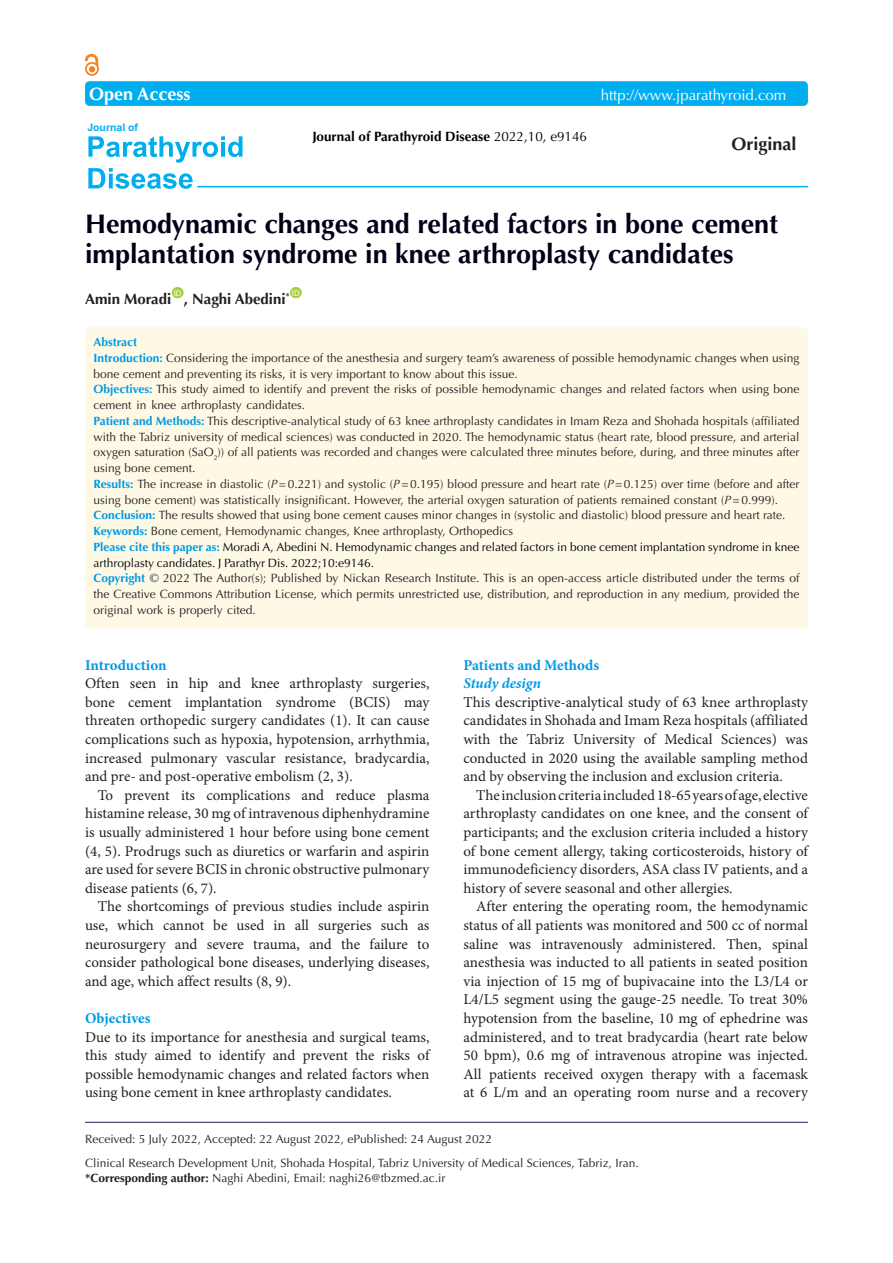
<style>
.page{position:relative;width:893px;height:1263px;background:#fff}
.page>*{position:absolute;margin:0;border:0;box-sizing:border-box;transform-origin:0 0}
.t1{font:700 27px/30px "Optima LT Std";color:#000118}
.t2{font:700 18px "Optima LT Std";color:#fff}
.t3{font:700 18px "Optima LT Std";color:#231f20}
.t4{font:15px/18.6px "Minion Pro";color:#231f20;text-align:justify}
.t5{font:700 15px "Minion Pro";color:#0099e5}
.t6{font:15px "Optima LT Std";color:#fff}
.t7{font:700 15px "Optima LT Std";color:#231f20}
.t8{font:italic 700 15px "Minion Pro";color:#0099e5}
.t9{font:700 13.5px "Optima LT Std";color:#000}
.t10{font:12px/15.8px "Optima LT Std";color:#231f20}
.t11{font:700 10.5px "Arial";color:#00aeef}
.t12{font:7.8px "Arial";color:#fff}
.s1{font-weight:400}
.s2{font-weight:700;color:#0099e5}
.s3{font-style:italic}
.s4{color:#00000b}
.s5{font-weight:700}
</style>
<div class="page">
<div style="left:172px;top:287px;width:12px;height:11px;background:#a6ce39;border-radius:50%"></div>
<div style="left:290px;top:287px;width:12px;height:11px;background:#a6ce39;border-radius:50%"></div>
<div style="left:85px;top:327px;width:723px;height:301px;background:#fef9e5;border-radius:5px"></div>
<hr style="left:85px;top:1122px;width:723px;height:1px;background:#261d5c">
<div style="left:85px;top:81px;width:723px;height:25px;background:#00aeef;border-radius:4px"></div>
<hr style="left:197px;top:186px;width:611px;height:1px;background:#00aeef">
<svg style="left:88px;top:136px;width:154px;height:53px"></svg>
<div style="left:85px;top:62px;width:14px;height:14px;border:2px solid #f58220;border-radius:50%"></div>
<svg style="left:85px;top:54px;width:13px;height:18px"></svg>
<p class="t2" style="left:89px;top:84px;width:103px">Open Access</p>
<p class="t6" style="left:601px;top:86px;width:187px">http://www.jparathyroid.com</p>
<p class="t9" style="left:312px;top:128px;width:276px">Journal of Parathyroid Disease <span class="s1">2022,10, e9146</span></p>
<p class="t11" style="left:87px;top:121px;width:52px">Journal of</p>
<p class="t3" style="left:731px;top:133px;width:67px">Original</p>
<h1 class="t1" style="left:85px;top:210px;width:695px">Hemodynamic changes and related factors in bone cement implantation syndrome in knee arthroplasty candidates</h1>
<p class="t7" style="left:85px;top:290px;width:88px">Amin Moradi</p>
<p class="t12" style="left:174px;top:288px;width:9px">ID</p>
<p class="t7" style="left:184px;top:290px;width:117px">, Naghi Abedini<sup>*</sup> <sup>ID</sup></p>
<p class="t10" style="left:94px;top:334px;width:707px"><span class="s2">Abstract<br>Introduction:</span> Considering the importance of the anesthesia and surgery team’s awareness of possible hemodynamic changes when using bone cement and preventing its risks, it is very important to know about this issue.<br><span class="s2">Objectives:</span> This study aimed to identify and prevent the risks of possible hemodynamic changes and related factors when using bone cement in knee arthroplasty candidates.<br><span class="s2">Patient and Methods:</span> This descriptive-analytical study of 63 knee arthroplasty candidates in Imam Reza and Shohada hospitals (affiliated with the Tabriz university of medical sciences) was conducted in 2020. The hemodynamic status (heart rate, blood pressure, and arterial oxygen saturation (SaO<sub>2</sub>)) of all patients was recorded and changes were calculated three minutes before, during, and three minutes after using bone cement.<br><span class="s2">Results:</span> The increase in diastolic (<span class="s3">P</span>=0.221) and systolic (<span class="s3">P</span>=0.195) blood pressure and heart rate (<span class="s3">P</span>=0.125) over time (before and after using bone cement) was statistically insignificant. However, the arterial oxygen saturation of patients remained constant (<span class="s3">P</span>=0.999).<br><span class="s2">Conclusion:</span> The results showed that using bone cement causes minor changes in (systolic and diastolic) blood pressure and heart rate.<br><span class="s2">Keywords:</span> Bone cement, Hemodynamic changes, Knee arthroplasty, Orthopedics<br><span class="s2">Please cite this paper as:</span> <span class="s4">Moradi A, Abedini N. Hemodynamic changes and related factors in bone cement implantation syndrome in knee arthroplasty candidates. J Parathyr Dis. 2022;10:e9146.<br></span><span class="s2">Copyright</span> © 2022 The Author(s); Published by Nickan Research Institute. This is an open-access article distributed under the terms of the Creative Commons Attribution License, which permits unrestricted use, distribution, and reproduction in any medium, provided the original work is properly cited.</p>
<p class="t5" style="left:85px;top:654px;width:83px">Introduction</p>
<p class="t4" style="left:85px;top:674px;width:346px">Often seen in hip and knee arthroplasty surgeries, bone cement implantation syndrome (BCIS) may threaten orthopedic surgery candidates (1). It can cause complications such as hypoxia, hypotension, arrhythmia, increased pulmonary vascular resistance, bradycardia, and pre- and post-operative embolism (2, 3).</p>
<p class="t4" style="left:85px;top:786px;width:346px;text-indent:13px">To prevent its complications and reduce plasma histamine release, 30 mg of intravenous diphenhydramine is usually administered 1 hour before using bone cement (4, 5). Prodrugs such as diuretics or warfarin and aspirin are used for severe BCIS in chronic obstructive pulmonary disease patients (6, 7).</p>
<p class="t4" style="left:85px;top:897px;width:346px;text-indent:13px">The shortcomings of previous studies include aspirin use, which cannot be used in all surgeries such as neurosurgery and severe trauma, and the failure to consider pathological bone diseases, underlying diseases, and age, which affect results (8, 9).</p>
<p class="t5" style="left:85px;top:1008px;width:67px">Objectives</p>
<p class="t4" style="left:85px;top:1028px;width:346px">Due to its importance for anesthesia and surgical teams, this study aimed to identify and prevent the risks of possible hemodynamic changes and related factors when using bone cement in knee arthroplasty candidates.</p>
<p class="t5" style="left:463px;top:654px;width:137px">Patients and Methods</p>
<p class="t8" style="left:463px;top:673px;width:79px">Study design</p>
<p class="t4" style="left:463px;top:693px;width:346px">This descriptive-analytical study of 63 knee arthroplasty candidates in Shohada and Imam Reza hospitals (affiliated with the Tabriz University of Medical Sciences) was conducted in 2020 using the available sampling method and by observing the inclusion and exclusion criteria.</p>
<p class="t4" style="left:463px;top:786px;width:346px;text-indent:13px">The inclusion criteria included 18-65 years of age, elective arthroplasty candidates on one knee, and the consent of participants; and the exclusion criteria included a history of bone cement allergy, taking corticosteroids, history of immunodeficiency disorders, ASA class IV patients, and a history of severe seasonal and other allergies.</p>
<p class="t4" style="left:463px;top:897px;width:346px;text-indent:13px">After entering the operating room, the hemodynamic status of all patients was monitored and 500 cc of normal saline was intravenously administered. Then, spinal anesthesia was inducted to all patients in seated position via injection of 15 mg of bupivacaine into the L3/L4 or L4/L5 segment using the gauge-25 needle. To treat 30% hypotension from the baseline, 10 mg of ephedrine was administered, and to treat bradycardia (heart rate below 50 bpm), 0.6 mg of intravenous atropine was injected.<br>All patients received oxygen therapy with a facemask at 6 L/m and an operating room nurse and a recovery</p>
<p class="t10" style="left:85px;top:1131px;width:409px">Received: 5 July 2022, Accepted: 22 August 2022, ePublished: 24 August 2022</p>
<p class="t10" style="left:85px;top:1155px;width:555px;line-height:15px">Clinical Research Development Unit, Shohada Hospital, Tabriz University of Medical Sciences, Tabriz, Iran. <span class="s5">*Corresponding author:</span> Naghi Abedini, Email: naghi26@tbzmed.ac.ir</p>
</div>
